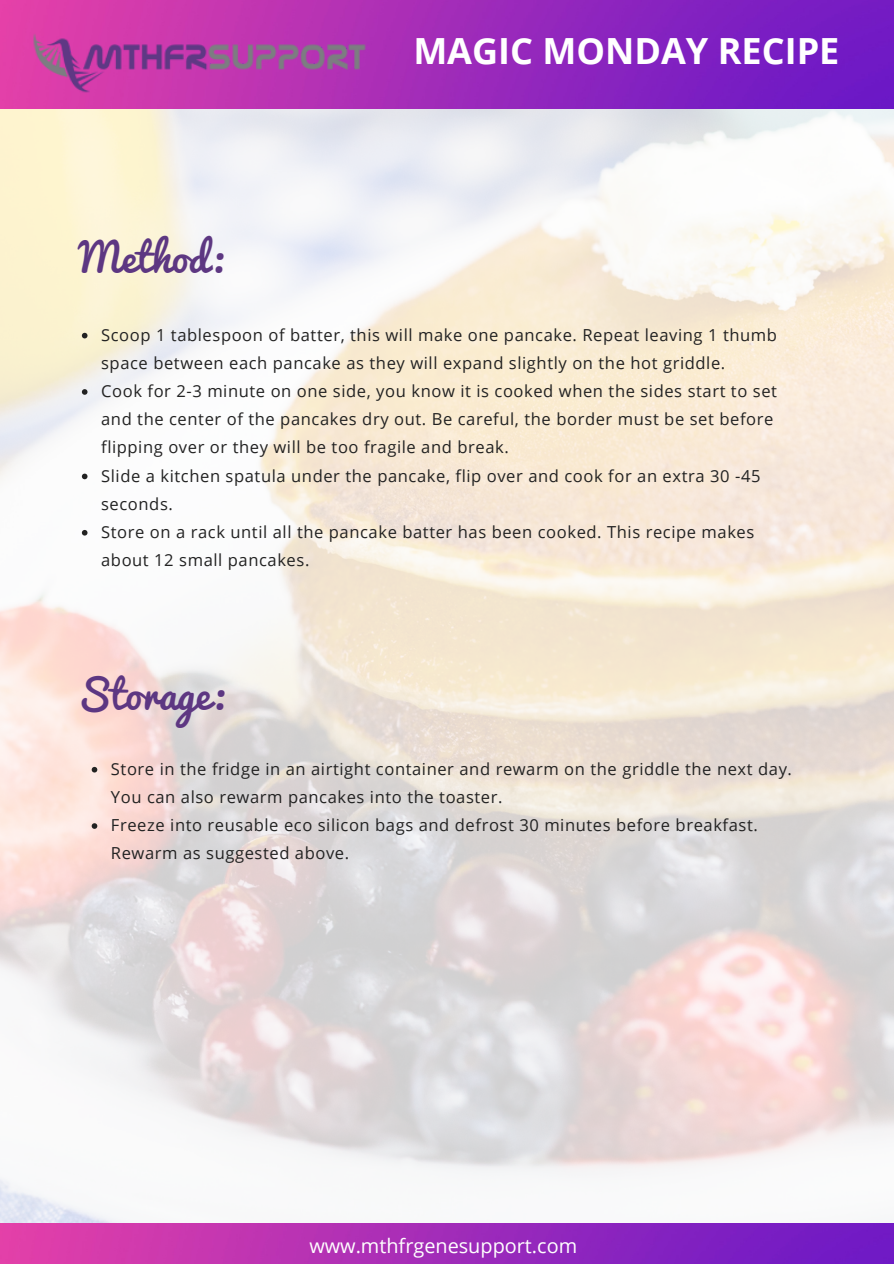
<style>
.page{position:relative;width:894px;height:1264px;background:#fff}
.page>*{position:absolute;margin:0;border:0;box-sizing:border-box;transform-origin:0 0}
.t1{font:39.75px "Pacifico";color:#5d3782}
.t2{font:700 36px "Open Sans";color:#fff}
.t3{font:19.8px "Open Sans";color:#fff}
.t4{font:16.5px/28.2px "Open Sans";letter-spacing:.035em;color:#222}
</style>
<div class="page">
<img style="left:0;top:108px;width:893px;height:1115px">
<img style="left:0;top:0;width:893px;height:108px">
<img style="left:30px;top:27px;width:338px;height:70px">
<img style="left:0;top:1223px;width:893px;height:40px">
<svg style="left:82px;top:333px;width:5px;height:5px"></svg>
<svg style="left:82px;top:389px;width:5px;height:6px"></svg>
<svg style="left:82px;top:473px;width:5px;height:6px"></svg>
<svg style="left:82px;top:530px;width:5px;height:5px"></svg>
<svg style="left:92px;top:767px;width:5px;height:5px"></svg>
<svg style="left:92px;top:823px;width:5px;height:5px"></svg>
<h1 class="t1" style="left:79px;top:236px;width:146px">Method:</h1>
<h2 class="t2" style="left:413px;top:26px;width:427px">MAGIC MONDAY RECIPE</h2>
<p class="t4" style="left:101px;top:320px;width:677px">Scoop 1 tablespoon of batter, this will make one pancake. Repeat leaving 1 thumb space between each pancake as they will expand slightly on the hot griddle.<br>Cook for 2-3 minute on one side, you know it is cooked when the sides start to set and the center of the pancakes dry out. Be careful, the border must be set before flipping over or they will be too fragile and break.<br>Slide a kitchen spatula under the pancake, flip over and cook for an extra 30 -45 seconds.<br>Store on a rack until all the pancake batter has been cooked. This recipe makes about 12 small pancakes.</p>
<h1 class="t1" style="left:77px;top:672px;width:149px">Storage:</h1>
<p class="t4" style="left:111px;top:754px;width:682px">Store in the fridge in an airtight container and rewarm on the griddle the next day.<br>You can also rewarm pancakes into the toaster.<br>Freeze into reusable eco silicon bags and defrost 30 minutes before breakfast.<br>Rewarm as suggested above.</p>
<p class="t3" style="left:309px;top:1231px;width:269px">www.mthfrgenesupport.com</p>
</div>
